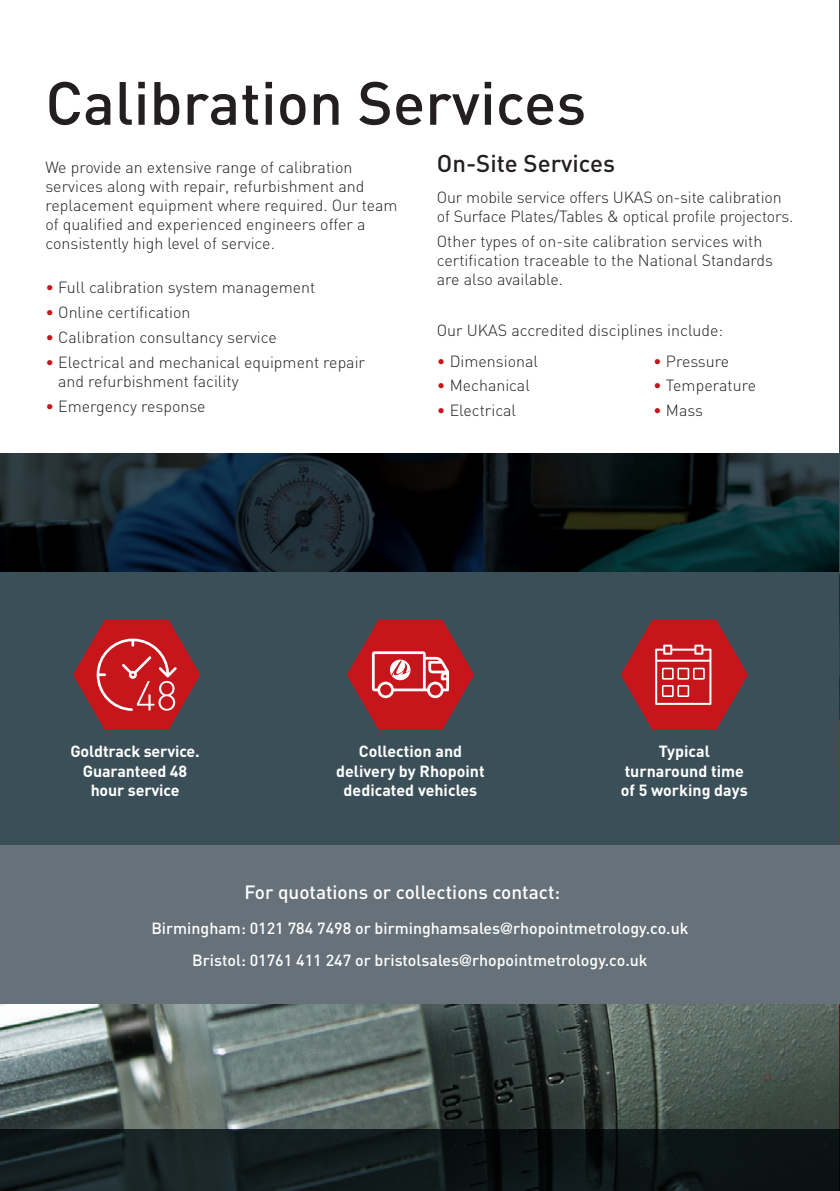
<style>
.page{position:relative;width:840px;height:1191px;background:#fff}
.page>*{position:absolute;margin:0;border:0;box-sizing:border-box;transform-origin:0 0}
.t1{font:500 60px "DIN";color:#231f20}
.t2{font:500 24px "DIN";color:#231f20}
.t3{font:500 19px "DIN";color:#fff}
.t4{font:300 16px/19.2px "DIN";color:#231f20}
.t5{font:700 16px/19.2px "DIN";color:#fff;text-align:center}
.t6{font:500 16px/32px "DIN";color:#fff;text-align:center}
.s1{color:#c6151b}
.s2{font-family:"Avenir"}
</style>
<div class="page">
<img style="left:838px;top:574px;width:1px;height:145px">
<svg style="left:0;top:453px;width:837px;height:392px;background:#2b3d46"></svg>
<svg style="left:73px;top:619px;width:127px;height:111px;background:#a63239"></svg>
<svg style="left:346px;top:619px;width:128px;height:111px;background:#a6373e"></svg>
<svg style="left:620px;top:619px;width:127px;height:111px;background:#a43036"></svg>
<div style="left:661px;top:667px;width:12px;height:12px;border:2px solid #fff"></div>
<div style="left:661px;top:685px;width:12px;height:12px;border:2px solid #fff"></div>
<div style="left:677px;top:667px;width:11px;height:12px;border:2px solid #fff"></div>
<div style="left:677px;top:685px;width:11px;height:12px;border:2px solid #fff"></div>
<div style="left:692px;top:667px;width:12px;height:12px;border:2px solid #fff"></div>
<img style="left:0;top:1003px;width:838px;height:126px">
<hr style="left:839px;top:0;width:1px;height:1191px;background:#3b4f59">
<svg style="left:838px;top:719px;width:1px;height:410px"></svg>
<svg style="left:0;top:1129px;width:839px;height:62px;background:#0f181a"></svg>
<div style="left:0;top:845px;width:839px;height:158px;background:#667179"></div>
<h1 class="t1" style="left:45px;top:78px;width:542px">Calibration Services</h1>
<p class="t4" style="left:45px;top:158px;width:353px">We provide an extensive range of calibration services along with repair, refurbishment and replacement equipment where required. Our team of qualified and experienced engineers offer a consistently high level of service.</p>
<p class="t4" style="left:45px;top:279px;width:271px"><span class="s1">•</span> Full calibration system management</p>
<p class="t4" style="left:45px;top:304px;width:147px"><span class="s1">•</span> Online certification</p>
<p class="t4" style="left:45px;top:329px;width:233px"><span class="s1">•</span> Calibration consultancy service</p>
<p class="t4" style="left:58px;top:354px;width:308px;text-indent:-13px"><span class="s1">•</span> Electrical and mechanical equipment repair and refurbishment facility</p>
<p class="t4" style="left:45px;top:398px;width:162px"><span class="s1">•</span> Emergency response</p>
<h2 class="t2" style="left:436px;top:153px;width:180px">On-Site Services</h2>
<p class="t4" style="left:436px;top:189px;width:358px">Our mobile service offers UKAS on-site calibration of Surface Plates/Tables &amp; optical profile projectors.</p>
<p class="t4" style="left:436px;top:233px;width:337px">Other types of on-site calibration services with certification traceable to the National Standards are also available.</p>
<p class="t4" style="left:436px;top:322px;width:288px">Our UKAS accredited disciplines include:</p>
<p class="t4" style="left:436px;top:352px;width:103px"><span class="s1">•</span> Dimensional</p>
<p class="t4" style="left:652px;top:352px;width:78px"><span class="s1">•</span> Pressure</p>
<p class="t4" style="left:436px;top:377px;width:94px"><span class="s1">•</span> Mechanical</p>
<p class="t4" style="left:652px;top:377px;width:104px"><span class="s1">•</span> Temperature</p>
<p class="t4" style="left:436px;top:402px;width:81px"><span class="s1">•</span> Electrical</p>
<p class="t4" style="left:652px;top:402px;width:51px"><span class="s1">•</span> Mass</p>
<p class="t5" style="left:70px;top:743px;width:131px">Goldtrack service.<br>Guaranteed 48 hour service</p>
<p class="t5" style="left:336px;top:743px;width:150px">Collection and delivery by Rhopoint dedicated vehicles</p>
<p class="t5" style="left:620px;top:743px;width:128px">Typical turnaround time of 5 working days</p>
<p class="t3" style="left:244px;top:884px;width:317px">For quotations or collections contact:</p>
<p class="t6" style="left:151px;top:913px;width:538px">Birmingham: 0121 784 7498 or birminghamsales<span class="s2">@</span>rhopointmetrology.co.uk<br>Bristol: 01761 411 247 or bristolsales<span class="s2">@</span>rhopointmetrology.co.uk</p>
</div>
